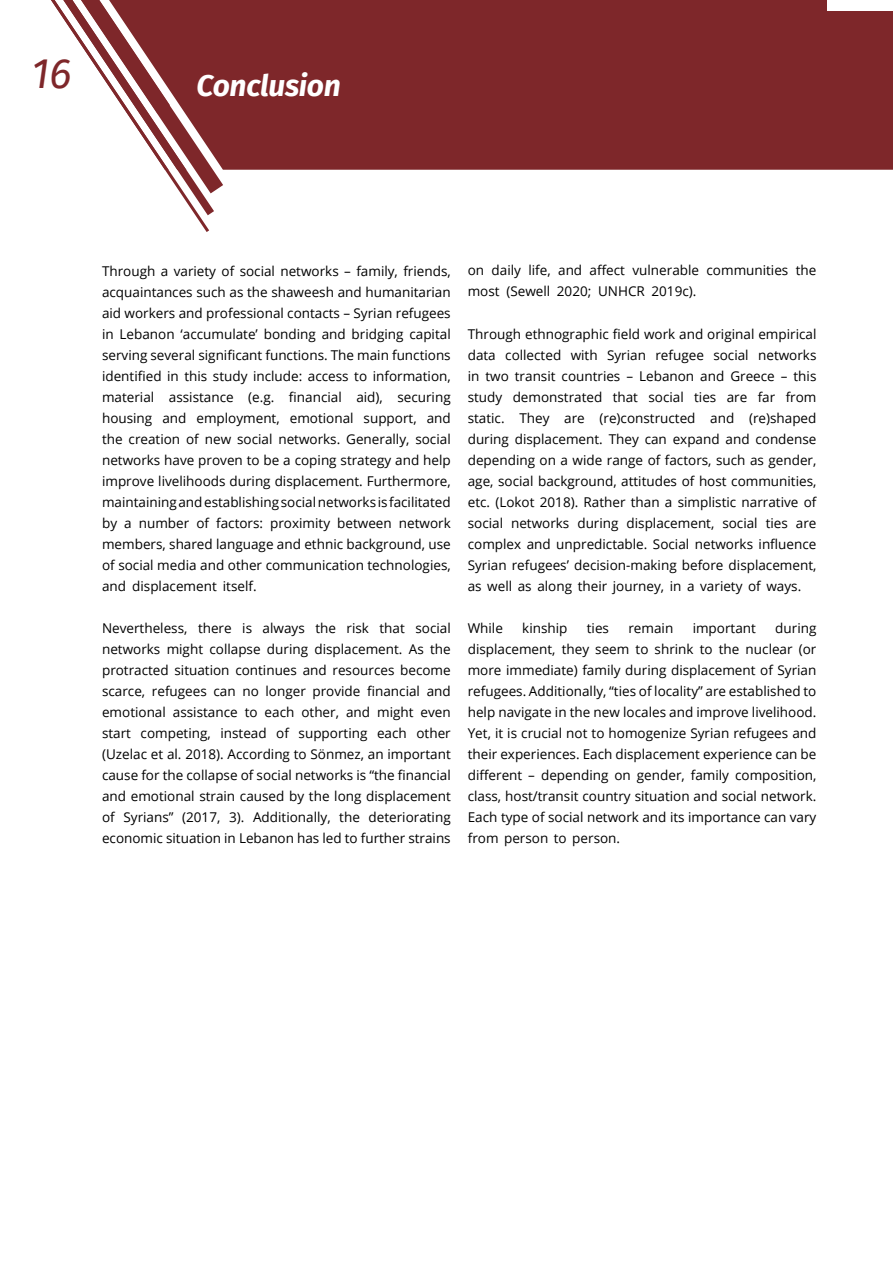
<style>
.page{position:relative;width:893px;height:1263px;background:#fff}
.page>*{position:absolute;margin:0;border:0;box-sizing:border-box;transform-origin:0 0}
.t1{font:italic 42px "Fira Sans";color:#7e272a}
.t2{font:italic 700 30px "Fira Sans";letter-spacing:-.01em;color:#fff}
.t3{font:13.5px/21px "Open Sans";color:#000;text-align:justify}
</style>
<div class="page">
<div style="left:238px;top:0;width:655px;height:170px;background:#7e272a"></div>
<svg style="left:221px;top:0;width:17px;height:187px;background:#893a3d"></svg>
<svg style="left:165px;top:170px;width:47px;height:62px"></svg>
<svg style="left:51px;top:0;width:170px;height:170px"></svg>
<div style="left:827px;top:0;width:66px;height:10px;background:#fff"></div>
<h1 class="t1" style="left:32px;top:42px;width:42px">16</h1>
<h2 class="t2" style="left:197px;top:61px;width:146px">Conclusion</h2>
<p class="t3" style="left:102px;top:260px;width:350px">Through a variety of social networks – family, friends, acquaintances such as the shaweesh and humanitarian aid workers and professional contacts – Syrian refugees in Lebanon ‘accumulate’ bonding and bridging capital serving several significant functions. The main functions identified in this study include: access to information, material assistance (e.g. financial aid), securing housing and employment, emotional support, and the creation of new social networks. Generally, social networks have proven to be a coping strategy and help improve livelihoods during displacement. Furthermore, maintaining and establishing social networks is facilitated by a number of factors: proximity between network members, shared language and ethnic background, use of social media and other communication technologies, and displacement itself.</p>
<p class="t3" style="left:102px;top:617px;width:350px">Nevertheless, there is always the risk that social networks might collapse during displacement. As the protracted situation continues and resources become scarce, refugees can no longer provide financial and emotional assistance to each other, and might even start competing, instead of supporting each other (Uzelac et al. 2018). According to Sönmez, an important cause for the collapse of social networks is “the financial and emotional strain caused by the long displacement of Syrians” (2017, 3). Additionally, the deteriorating economic situation in Lebanon has led to further strains</p>
<p class="t3" style="left:468px;top:259px;width:350px">on daily life, and affect vulnerable communities the most (Sewell 2020; UNHCR 2019c).</p>
<p class="t3" style="left:468px;top:323px;width:350px">Through ethnographic field work and original empirical data collected with Syrian refugee social networks in two transit countries – Lebanon and Greece – this study demonstrated that social ties are far from static. They are (re)constructed and (re)shaped during displacement. They can expand and condense depending on a wide range of factors, such as gender, age, social background, attitudes of host communities, etc. (Lokot 2018). Rather than a simplistic narrative of social networks during displacement, social ties are complex and unpredictable. Social networks influence Syrian refugees’ decision-making before displacement, as well as along their journey, in a variety of ways.</p>
<p class="t3" style="left:468px;top:617px;width:37px">While</p>
<p class="t3" style="left:522px;top:617px;width:47px">kinship</p>
<p class="t3" style="left:587px;top:617px;width:24px">ties</p>
<p class="t3" style="left:628px;top:617px;width:46px">remain</p>
<p class="t3" style="left:693px;top:617px;width:65px">important</p>
<p class="t3" style="left:468px;top:617px;width:350px;text-indent:307px">during displacement, they seem to shrink to the nuclear (or more immediate) family during displacement of Syrian refugees. Additionally, “ties of locality” are established to help navigate in the new locales and improve livelihood.<br>Yet, it is crucial not to homogenize Syrian refugees and their experiences. Each displacement experience can be different – depending on gender, family composition, class, host/transit country situation and social network.<br>Each type of social network and its importance can vary from person to person.</p>
</div>
